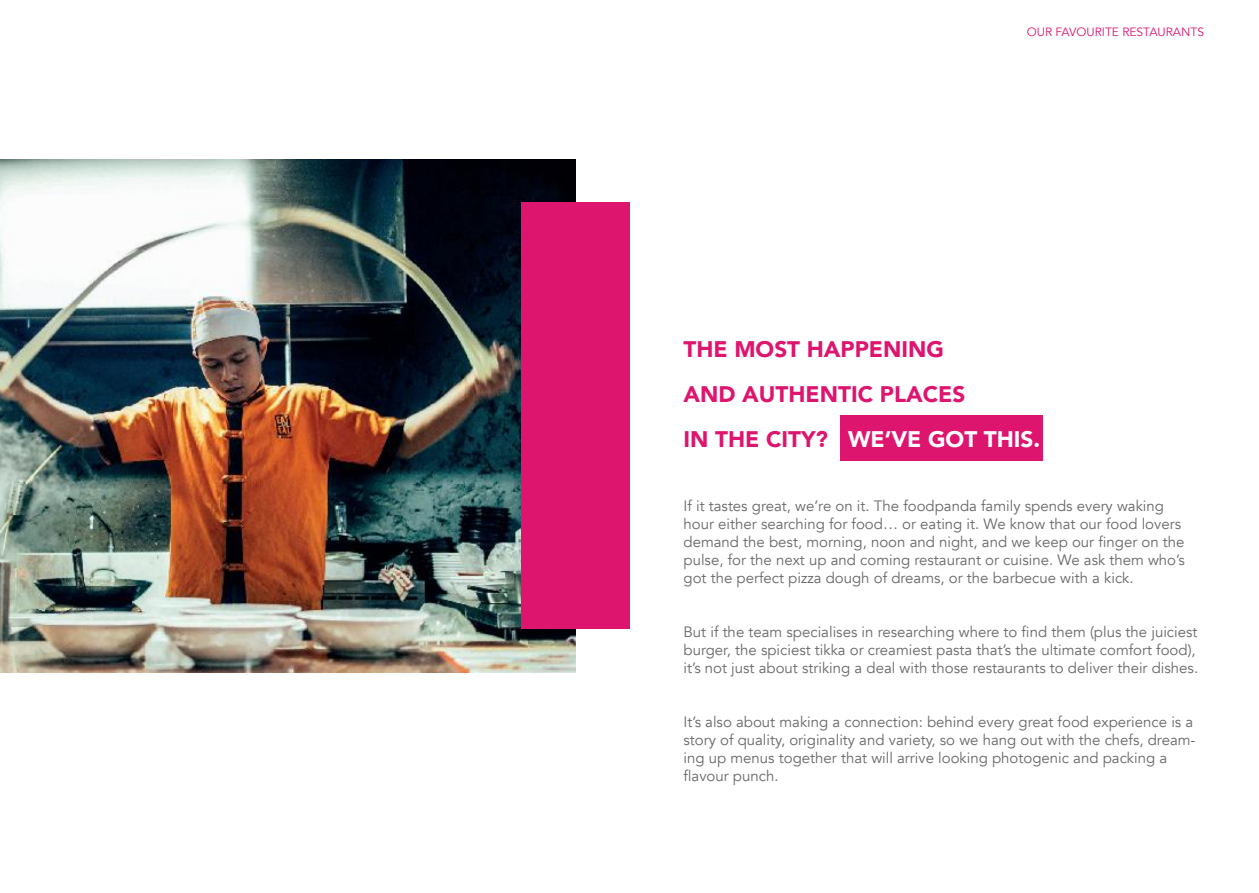
<style>
.page{position:relative;width:1259px;height:893px;background:#fff}
.page>*{position:absolute;margin:0;border:0;box-sizing:border-box;transform-origin:0 0}
.t1{font:900 22.5px/45px "Avenir";color:#dd156f}
.t2{font:15px/18px "Avenir";color:#6a686a}
.t3{font:12px "Avenir";color:#dd156f}
.s1{color:#fff}
</style>
<div class="page">
<div style="left:841px;top:415px;width:202px;height:45px;background:#dd156f"></div>
<img style="left:0;top:160px;width:575px;height:512px">
<div style="left:521px;top:203px;width:108px;height:426px;background:#dd156f"></div>
<p class="t3" style="left:1026px;top:25px;width:179px">OUR FAVOURITE RESTAURANTS</p>
<h1 class="t1" style="left:683px;top:326px;width:358px">THE MOST HAPPENING<br>AND AUTHENTIC PLACES<br>IN THE CITY? <span class="s1">WE’VE GOT THIS.</span></h1>
<p class="t2" style="left:683px;top:497px;width:503px">If it tastes great, we’re on it. The foodpanda family spends every waking hour either searching for food… or eating it. We know that our food lovers demand the best, morning, noon and night, and we keep our finger on the pulse, for the next up and coming restaurant or cuisine. We ask them who’s got the perfect pizza dough of dreams, or the barbecue with a kick.</p>
<p class="t2" style="left:683px;top:623px;width:516px">But if the team specialises in researching where to find them (plus the juiciest burger, the spiciest tikka or creamiest pasta that’s the ultimate comfort food), it’s not just about striking a deal with those restaurants to deliver their dishes.</p>
<p class="t2" style="left:683px;top:713px;width:513px">It’s also about making a connection: behind every great food experience is a story of quality, originality and variety, so we hang out with the chefs, dream&shy;ing up menus together that will arrive looking photogenic and packing a flavour punch.</p>
</div>
